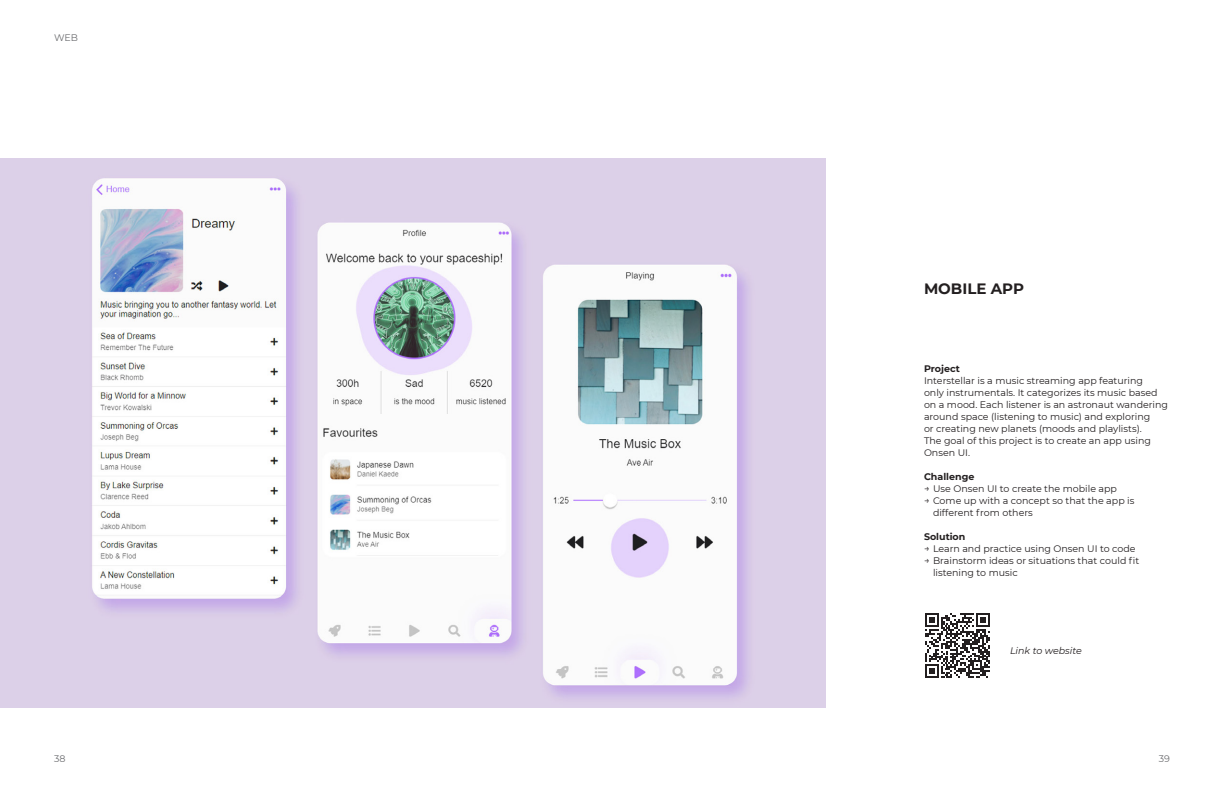
<style>
.page{position:relative;width:1224px;height:792px;background:#fff}
.page>*{position:absolute;margin:0;border:0;box-sizing:border-box;transform-origin:0 0}
.t1{font:700 15px "Montserrat";color:#231f20}
.body{font:9.5px/12px "Montserrat";color:#231f20}
.t2{font:700 9.5px "Montserrat";color:#231f20}
.Links{font:italic 9.5px "Montserrat";color:#231f20}
.Folio{font:9.5px "Montserrat";color:#6c6d70}
</style>
<div class="page">
<img style="left:0;top:158px;width:826px;height:550px">
<svg style="left:925px;top:613px;width:65px;height:65px"></svg>
<p class="Folio" style="left:54px;top:31px;width:25px">WEB</p>
<p class="t1" style="left:924px;top:278px;width:102px">MOBILE APP</p>
<p class="t2" style="left:924px;top:362px;width:37px">Project</p>
<p class="body" style="left:924px;top:374px;width:246px">Interstellar is a music streaming app featuring<br>only instrumentals. It categorizes its music based on a mood. Each listener is an astronaut wandering around space (listening to music) and exploring<br>or creating new planets (moods and playlists).<br>The goal of this project is to create an app using Onsen UI.</p>
<p class="t2" style="left:924px;top:470px;width:52px">Challenge</p>
<p class="body" style="left:924px;top:482px;width:195px">ں Use Onsen UI to create the mobile app</p>
<p class="body" style="left:933px;top:494px;width:203px;text-indent:-9px">ں Come up with a concept so that the app is different from others</p>
<p class="t2" style="left:924px;top:530px;width:43px">Solution</p>
<p class="body" style="left:924px;top:542px;width:213px">ں Learn and practice using Onsen UI to code</p>
<p class="body" style="left:933px;top:554px;width:208px;text-indent:-9px">ں Brainstorm ideas or situations that could fit listening to music</p>
<p class="Links" style="left:1010px;top:644px;width:73px">Link to website</p>
<p class="Folio" style="left:54px;top:752px;width:13px">38</p>
<p class="Folio" style="left:1159px;top:752px;width:13px">39</p>
</div>
